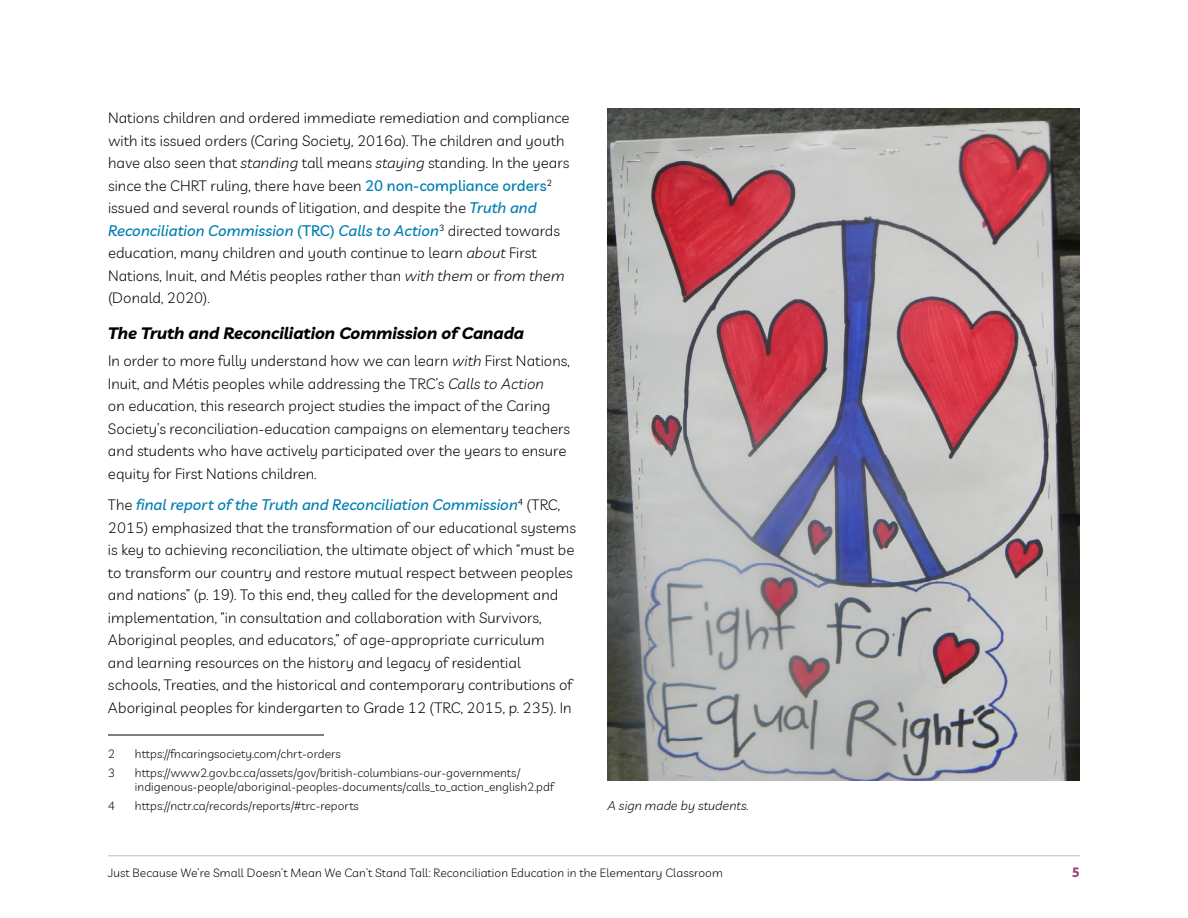
<style>
.page{position:relative;width:1188px;height:918px;background:#fff}
.page>*{position:absolute;margin:0;border:0;box-sizing:border-box;transform-origin:0 0}
.sub1_38400{font:italic 700 16.5px "Livvic";color:#000}
.body_38400{font:300 15px/22.5px "Livvic";letter-spacing:.005em;color:#000}
.t1{font:700 13.5px "Livvic";color:#a04374}
.caption_38400{font:italic 300 12.75px "Livvic";letter-spacing:.005em;color:#000}
.footnote_38400{font:300 12px/14.2px "Livvic";letter-spacing:.005em;color:#000}
.s1{font-style:italic}
.s2{font-weight:500;color:#007eaf}
.s3{font-weight:500;font-style:italic;color:#007eaf}
</style>
<div class="page">
<hr style="left:108px;top:735px;width:216px;height:1px;background:#000">
<hr style="left:108px;top:855px;width:972px;height:1px;background:#bcbec0">
<img style="left:608px;top:108px;width:472px;height:672px">
<p class="body_38400" style="left:108px;top:106px;width:463px">Nations children and ordered immediate remediation and compliance with its issued orders (Caring Society, 2016a). The children and youth have also seen that <span class="s1">standing</span> tall means <span class="s1">staying</span> standing. In the years since the CHRT ruling, there have been <span class="s2">20 non-compliance orders</span><sup>2 </sup>issued and several rounds of litigation, and despite the <span class="s3">Truth and Reconciliation Commission</span> <span class="s2">(TRC)</span> <span class="s3">Calls to Action</span><sup>3</sup> directed towards education, many children and youth continue to learn <span class="s1">about</span> First Nations, Inuit, and Métis peoples rather than <span class="s1">with them</span> or <span class="s1">from them </span>(Donald, 2020).</p>
<p class="sub1_38400" style="left:108px;top:320px;width:418px">The Truth and Reconciliation Commission of Canada</p>
<p class="body_38400" style="left:108px;top:349px;width:464px">In order to more fully understand how we can learn <span class="s1">with</span> First Nations, Inuit, and Métis peoples while addressing the TRC’s <span class="s1">Calls to Action<br></span>on education, this research project studies the impact of the Caring Society’s reconciliation-education campaigns on elementary teachers and students who have actively participated over the years to ensure equity for First Nations children.</p>
<p class="body_38400" style="left:108px;top:493px;width:470px">The <span class="s3">final report of the Truth and Reconciliation Commission</span><sup>4</sup> (TRC, 2015) emphasized that the transformation of our educational systems is key to achieving reconciliation, the ultimate object of which “must be to transform our country and restore mutual respect between peoples and nations” (p. 19). To this end, they called for the development and implementation, “in consultation and collaboration with Survivors, Aboriginal peoples, and educators,” of age-appropriate curriculum<br>and learning resources on the history and legacy of residential schools, Treaties, and the historical and contemporary contributions of Aboriginal peoples for kindergarten to Grade 12 (TRC, 2015, p. 235). In</p>
<p class="footnote_38400" style="left:108px;top:746px;width:9px">2</p>
<p class="footnote_38400" style="left:135px;top:746px;width:207px">https://fncaringsociety.com/chrt-orders</p>
<p class="footnote_38400" style="left:108px;top:765px;width:9px">3</p>
<p class="footnote_38400" style="left:135px;top:765px;width:420px">https://www2.gov.bc.ca/assets/gov/british-columbians-our-governments/ indigenous-people/aboriginal-peoples-documents/calls_to_action_english2.pdf</p>
<p class="footnote_38400" style="left:108px;top:798px;width:9px">4</p>
<p class="footnote_38400" style="left:135px;top:798px;width:225px">https://nctr.ca/records/reports/#trc-reports</p>
<p class="caption_38400" style="left:608px;top:796px;width:143px">A sign made by students.</p>
<p class="footnote_38400" style="left:108px;top:865px;width:616px">Just Because We’re Small Doesn’t Mean We Can’t Stand Tall: Reconciliation Education in the Elementary Classroom</p>
<p class="t1" style="left:1072px;top:862px;width:10px">5</p>
</div>
